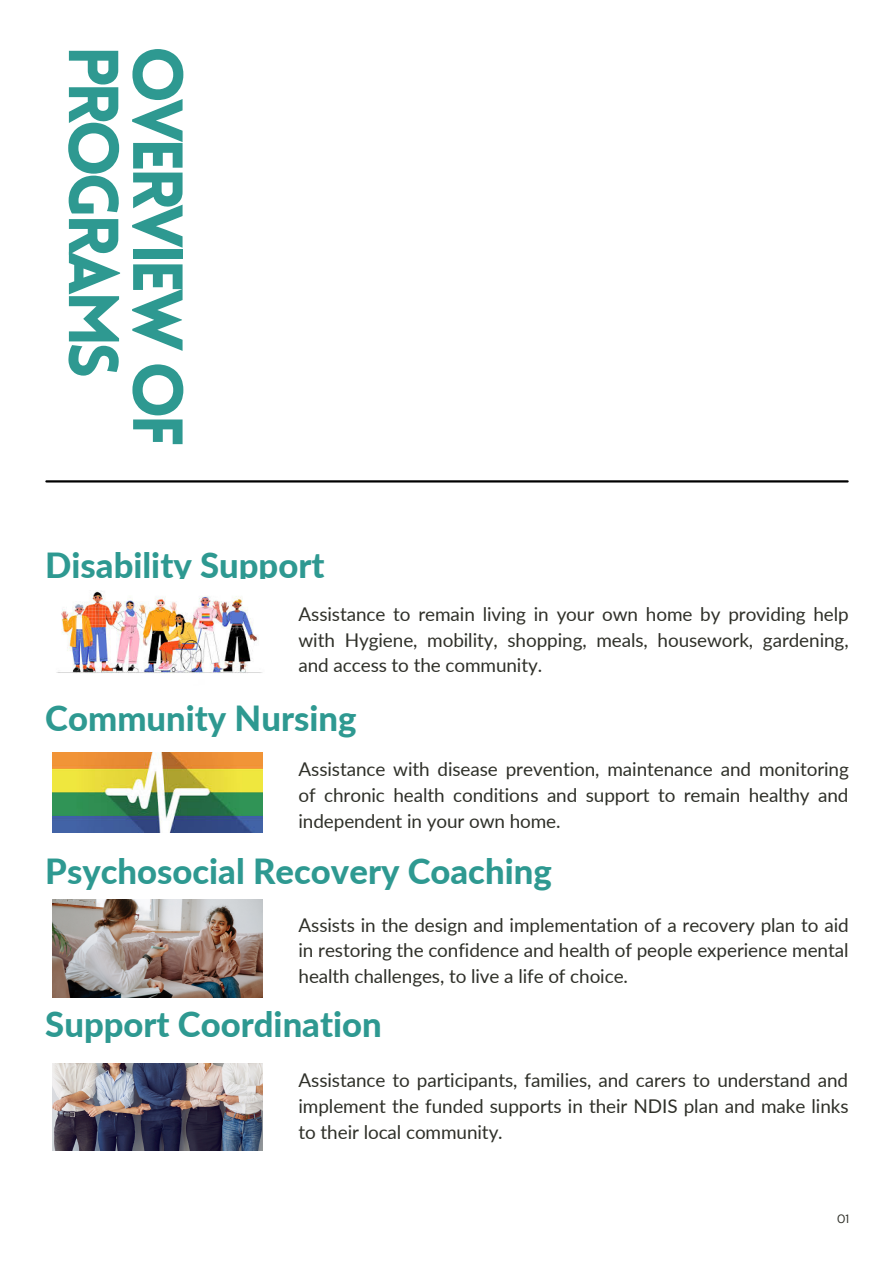
<style>
.page{position:relative;width:894px;height:1264px;background:#fff}
.page>*{position:absolute;margin:0;border:0;box-sizing:border-box;transform-origin:0 0}
.t1{font:900 69px/64.2px "Lovelo";letter-spacing:-.075em;color:#2e9991}
.t2{font:800 34.65px "Lato";color:#2e9991}
.t3{font:18.9px/26px "Lato";letter-spacing:-.005em;color:#2f3029;text-align:justify}
.t4{font:12px "DM Sans";color:#2f3029}
</style>
<div class="page">
<hr style="left:46px;top:480px;width:801px;height:2px;background:#000">
<img style="left:56px;top:591px;width:206px;height:83px">
<img style="left:53px;top:752px;width:209px;height:80px">
<img style="left:53px;top:899px;width:209px;height:98px">
<img style="left:53px;top:1063px;width:209px;height:87px">
<p class="t1" style="left:182px;top:45px;width:403px;rotate:90deg">OVERVIEW OF<br>PROGRAMS</p>
<p class="t2" style="left:45px;top:543px;width:281px">Disability Support</p>
<p class="t3" style="left:298px;top:600px;width:551px">Assistance to remain living in your own home by providing help with Hygiene, mobility, shopping, meals, housework, gardening, and access to the community.</p>
<p class="t2" style="left:45px;top:696px;width:312px">Community Nursing</p>
<p class="t3" style="left:298px;top:755px;width:551px">Assistance with disease prevention, maintenance and monitoring of chronic health conditions and support to remain healthy and independent in your own home.</p>
<p class="t2" style="left:45px;top:849px;width:508px">Psychosocial Recovery Coaching</p>
<p class="t3" style="left:298px;top:911px;width:551px">Assists in the design and implementation of a recovery plan to aid in restoring the confidence and health of people experience mental health challenges, to live a life of choice.</p>
<p class="t2" style="left:45px;top:1003px;width:338px">Support Coordination</p>
<p class="t3" style="left:298px;top:1066px;width:551px">Assistance to participants, families, and carers to understand and implement the funded supports in their NDIS plan and make links to their local community.</p>
<p class="t4" style="left:837px;top:1211px;width:13px">01</p>
</div>
